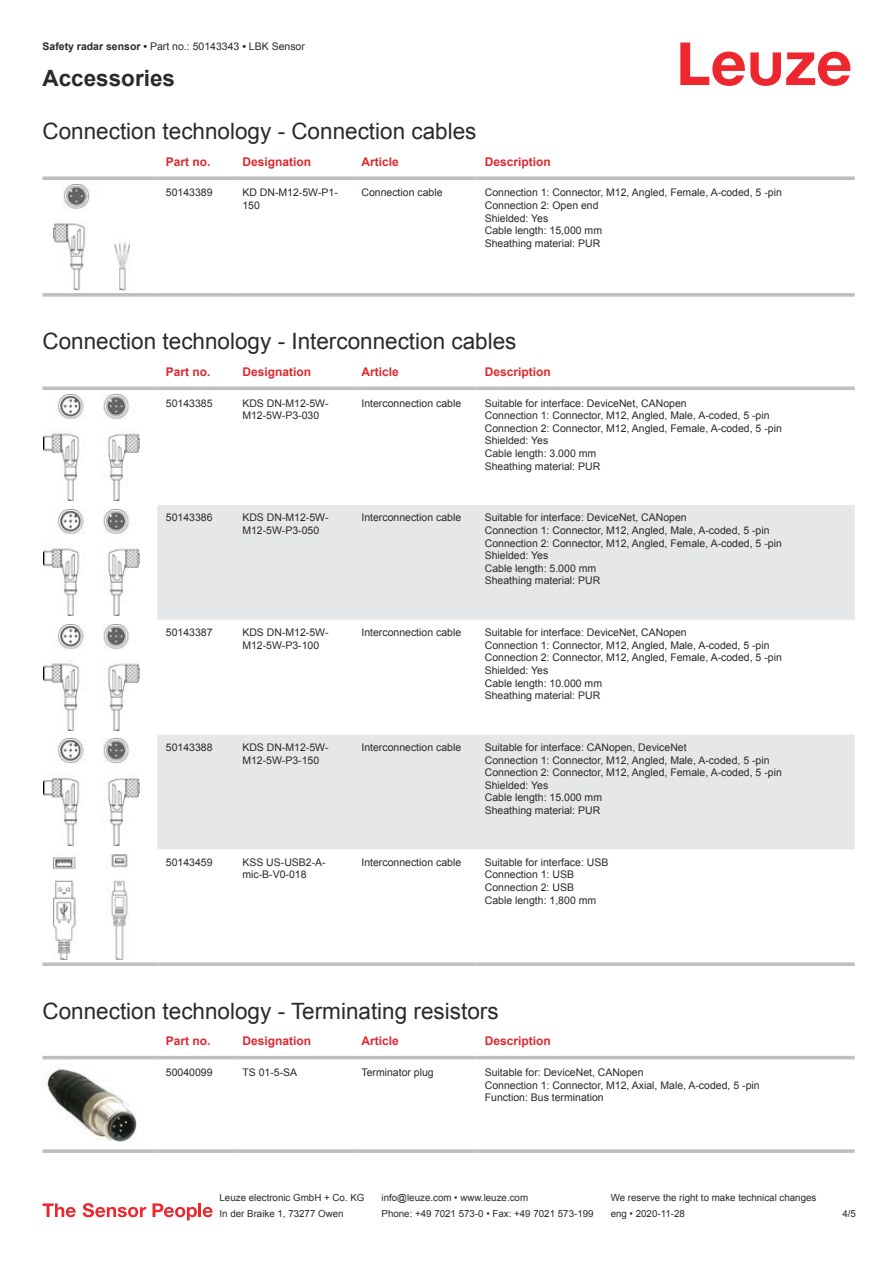
<style>
.page{position:relative;width:893px;height:1263px;background:#fff}
.page>*{position:absolute;margin:0;border:0;box-sizing:border-box;transform-origin:0 0}
.t1{font:22.5px "Arial";color:#2b292a}
.t2{font:700 22.5px "Arial";color:#2b292a}
.t3{font:700 12px "Arial";color:#db2a30}
.t4{font:10.5px/12.6px "Arial";color:#2b292a}
.t5{font:9.75px "Arial";color:#2b292a}
.s1{font-weight:700}
</style>
<div class="page">
<svg style="left:680px;top:43px;width:170px;height:43px"></svg>
<svg style="left:43px;top:176px;width:114px;height:4px"></svg>
<svg style="left:157px;top:176px;width:77px;height:4px"></svg>
<svg style="left:234px;top:176px;width:119px;height:4px"></svg>
<svg style="left:353px;top:176px;width:123px;height:4px"></svg>
<svg style="left:476px;top:176px;width:379px;height:4px;background:#c4c6c8"></svg>
<svg style="left:43px;top:293px;width:114px;height:4px"></svg>
<svg style="left:157px;top:293px;width:77px;height:4px"></svg>
<svg style="left:234px;top:293px;width:119px;height:4px"></svg>
<svg style="left:353px;top:293px;width:123px;height:4px"></svg>
<svg style="left:476px;top:293px;width:379px;height:4px;background:#c3c5c7"></svg>
<img style="left:54px;top:184px;width:75px;height:107px">
<svg style="left:157px;top:505px;width:698px;height:344px;fill:#e6e7e9"></svg>
<svg style="left:43px;top:386px;width:114px;height:4px"></svg>
<svg style="left:157px;top:386px;width:77px;height:4px"></svg>
<svg style="left:234px;top:386px;width:119px;height:4px"></svg>
<svg style="left:353px;top:386px;width:123px;height:4px"></svg>
<svg style="left:476px;top:386px;width:379px;height:4px;background:#c5c7c9"></svg>
<svg style="left:43px;top:962px;width:114px;height:4px"></svg>
<svg style="left:157px;top:962px;width:77px;height:4px"></svg>
<svg style="left:234px;top:962px;width:119px;height:4px"></svg>
<svg style="left:353px;top:962px;width:123px;height:4px"></svg>
<svg style="left:476px;top:962px;width:379px;height:4px;background:#c4c5c7"></svg>
<img style="left:43px;top:394px;width:97px;height:107px">
<img style="left:43px;top:509px;width:97px;height:106px">
<img style="left:43px;top:624px;width:97px;height:106px">
<img style="left:43px;top:739px;width:97px;height:106px">
<img style="left:53px;top:854px;width:77px;height:106px">
<svg style="left:43px;top:1059px;width:812px;height:1px"></svg>
<hr style="left:43px;top:1056px;width:114px;height:3px;background:#bdbfc1">
<hr style="left:157px;top:1056px;width:77px;height:3px;background:#bdbfc1">
<hr style="left:234px;top:1056px;width:119px;height:3px;background:#bdbfc1">
<hr style="left:353px;top:1056px;width:123px;height:3px;background:#bdbfc1">
<hr style="left:476px;top:1056px;width:379px;height:3px;background:#bdbfc1">
<svg style="left:43px;top:1149px;width:114px;height:4px"></svg>
<svg style="left:157px;top:1149px;width:77px;height:4px"></svg>
<svg style="left:234px;top:1149px;width:119px;height:4px"></svg>
<svg style="left:353px;top:1149px;width:123px;height:4px"></svg>
<svg style="left:476px;top:1149px;width:379px;height:4px;background:#c3c5c7"></svg>
<img style="left:46px;top:1068px;width:91px;height:74px">
<svg style="left:43px;top:1203px;width:33px;height:14px"></svg>
<svg style="left:83px;top:1203px;width:63px;height:14px"></svg>
<svg style="left:153px;top:1203px;width:44px;height:17px"></svg>
<hr style="left:198px;top:1203px;width:3px;height:14px;background:#ed272d">
<svg style="left:203px;top:1207px;width:10px;height:10px"></svg>
<p class="t4" style="left:43px;top:41px;width:264px"><span class="s1">Safety radar sensor •</span> Part no.: 50143343 <span class="s1">•</span> LBK Sensor</p>
<h1 class="t2" style="left:43px;top:70px;width:134px">Accessories</h1>
<h1 class="t1" style="left:43px;top:123px;width:435px">Connection technology - Connection cables</h1>
<p class="t3" style="left:166px;top:157px;width:46px">Part no.</p>
<p class="t3" style="left:242px;top:157px;width:70px">Designation</p>
<p class="t3" style="left:361px;top:157px;width:39px">Article</p>
<p class="t3" style="left:485px;top:157px;width:68px">Description</p>
<p class="t4" style="left:166px;top:187px;width:48px">50143389</p>
<p class="t4" style="left:242px;top:187px;width:97px">KD DN-M12-5W-P1-<br>150</p>
<p class="t4" style="left:361px;top:187px;width:83px">Connection cable</p>
<p class="t4" style="left:485px;top:187px;width:299px">Connection 1: Connector, M12, Angled, Female, A-coded, 5 -pin<br>Connection 2: Open end<br>Shielded: Yes<br>Cable length: 15,000 mm<br>Sheathing material: PUR</p>
<h1 class="t1" style="left:43px;top:333px;width:475px">Connection technology - Interconnection cables</h1>
<p class="t3" style="left:166px;top:367px;width:46px">Part no.</p>
<p class="t3" style="left:242px;top:367px;width:70px">Designation</p>
<p class="t3" style="left:361px;top:367px;width:39px">Article</p>
<p class="t3" style="left:485px;top:367px;width:68px">Description</p>
<p class="t4" style="left:166px;top:397px;width:48px">50143385</p>
<p class="t4" style="left:242px;top:397px;width:88px">KDS DN-M12-5W-<br>M12-5W-P3-030</p>
<p class="t4" style="left:361px;top:397px;width:101px">Interconnection cable</p>
<p class="t4" style="left:485px;top:397px;width:299px">Suitable for interface: DeviceNet, CANopen<br>Connection 1: Connector, M12, Angled, Male, A-coded, 5 -pin Connection 2: Connector, M12, Angled, Female, A-coded, 5 -pin Shielded: Yes<br>Cable length: 3.000 mm<br>Sheathing material: PUR</p>
<p class="t4" style="left:166px;top:512px;width:48px">50143386</p>
<p class="t4" style="left:242px;top:512px;width:88px">KDS DN-M12-5W-<br>M12-5W-P3-050</p>
<p class="t4" style="left:361px;top:512px;width:101px">Interconnection cable</p>
<p class="t4" style="left:485px;top:512px;width:299px">Suitable for interface: DeviceNet, CANopen<br>Connection 1: Connector, M12, Angled, Male, A-coded, 5 -pin Connection 2: Connector, M12, Angled, Female, A-coded, 5 -pin Shielded: Yes<br>Cable length: 5.000 mm<br>Sheathing material: PUR</p>
<p class="t4" style="left:166px;top:627px;width:48px">50143387</p>
<p class="t4" style="left:242px;top:627px;width:88px">KDS DN-M12-5W-<br>M12-5W-P3-100</p>
<p class="t4" style="left:361px;top:627px;width:101px">Interconnection cable</p>
<p class="t4" style="left:485px;top:627px;width:299px">Suitable for interface: DeviceNet, CANopen<br>Connection 1: Connector, M12, Angled, Male, A-coded, 5 -pin Connection 2: Connector, M12, Angled, Female, A-coded, 5 -pin Shielded: Yes<br>Cable length: 10.000 mm<br>Sheathing material: PUR</p>
<p class="t4" style="left:166px;top:742px;width:48px">50143388</p>
<p class="t4" style="left:242px;top:742px;width:88px">KDS DN-M12-5W-<br>M12-5W-P3-150</p>
<p class="t4" style="left:361px;top:742px;width:101px">Interconnection cable</p>
<p class="t4" style="left:485px;top:742px;width:299px">Suitable for interface: CANopen, DeviceNet<br>Connection 1: Connector, M12, Angled, Male, A-coded, 5 -pin Connection 2: Connector, M12, Angled, Female, A-coded, 5 -pin Shielded: Yes<br>Cable length: 15.000 mm<br>Sheathing material: PUR</p>
<p class="t4" style="left:166px;top:857px;width:48px">50143459</p>
<p class="t4" style="left:242px;top:857px;width:85px">KSS US-USB2-A&shy;mic-B-V0-018</p>
<p class="t4" style="left:361px;top:857px;width:101px">Interconnection cable</p>
<p class="t4" style="left:485px;top:857px;width:125px">Suitable for interface: USB<br>Connection 1: USB<br>Connection 2: USB<br>Cable length: 1,800 mm</p>
<h1 class="t1" style="left:43px;top:1002px;width:458px">Connection technology - Terminating resistors</h1>
<p class="t3" style="left:166px;top:1036px;width:46px">Part no.</p>
<p class="t3" style="left:242px;top:1036px;width:70px">Designation</p>
<p class="t3" style="left:361px;top:1036px;width:39px">Article</p>
<p class="t3" style="left:485px;top:1036px;width:68px">Description</p>
<p class="t4" style="left:166px;top:1067px;width:48px">50040099</p>
<p class="t4" style="left:242px;top:1067px;width:56px">TS 01-5-SA</p>
<p class="t4" style="left:361px;top:1067px;width:74px">Terminator plug</p>
<p class="t4" style="left:485px;top:1067px;width:276px">Suitable for: DeviceNet, CANopen<br>Connection 1: Connector, M12, Axial, Male, A-coded, 5 -pin<br>Function: Bus termination</p>
<p class="t5" style="left:220px;top:1194px;width:146px">Leuze electronic GmbH + Co. KG</p>
<p class="t5" style="left:381px;top:1194px;width:148px">info@leuze.com • www.leuze.com</p>
<p class="t5" style="left:611px;top:1194px;width:207px">We reserve the right to make technical changes</p>
<p class="t5" style="left:220px;top:1210px;width:126px">In der Braike 1, 73277 Owen</p>
<p class="t5" style="left:381px;top:1210px;width:214px">Phone: +49 7021 573-0 • Fax: +49 7021 573-199</p>
<p class="t5" style="left:611px;top:1210px;width:76px">eng • 2020-11-28</p>
<p class="t5" style="left:842px;top:1210px;width:15px">4 /5</p>
</div>
